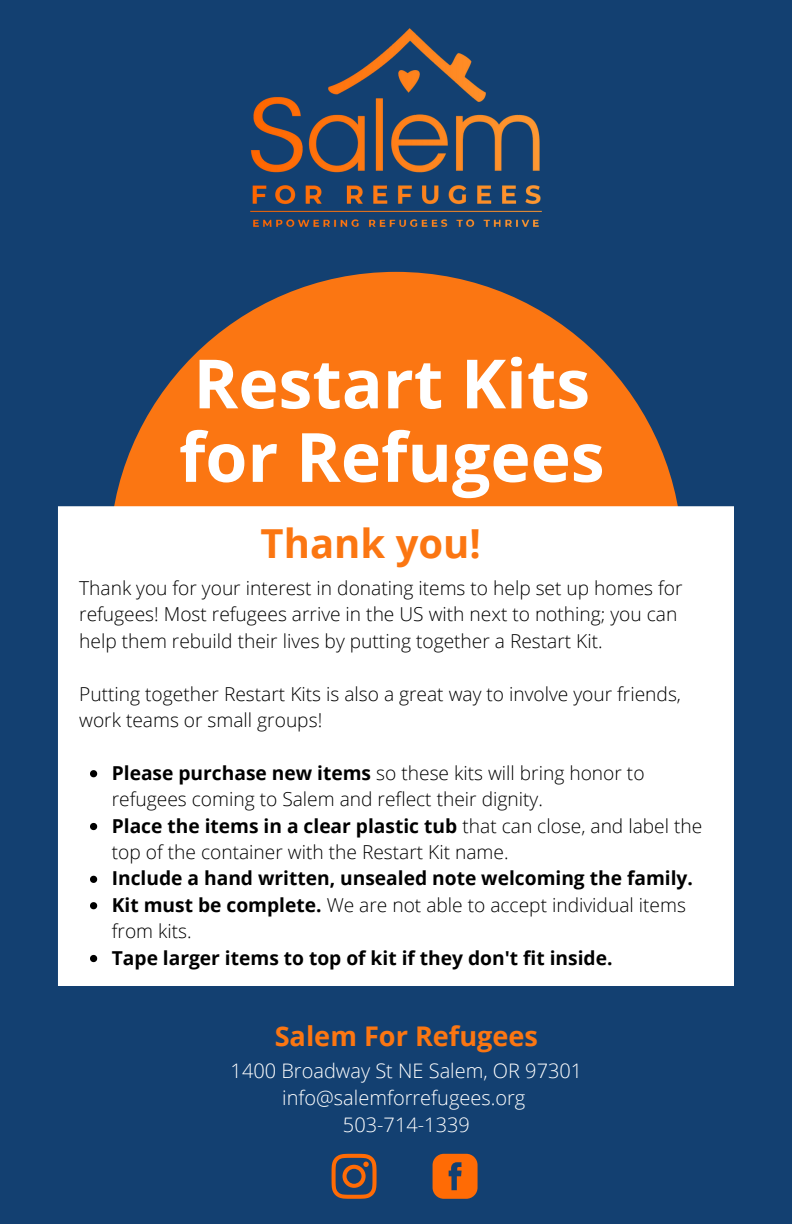
<style>
.page{position:relative;width:792px;height:1224px;background:#134071}
.page>*{position:absolute;margin:0;border:0;box-sizing:border-box;transform-origin:0 0}
.t1{font:700 68px/73.6px "Open Sans";color:#fff}
.t2{font:700 40px "Open Sans";color:#fb7612}
.t3{font:700 27.2px "Open Sans";color:#fb7612}
.t4{font:300 20px "Open Sans";color:#fff}
.t5{font:300 19.2px/26.4px "Open Sans";color:#000}
.t6{font:700 19.2px "Open Sans";color:#000}
.s1{font-weight:700}
</style>
<div class="page">
<div style="left:109px;top:272px;width:574px;height:573px;background:#fb7612;border-radius:50%"></div>
<img style="left:250px;top:29px;width:291px;height:198px">
<div style="left:58px;top:506px;width:676px;height:480px;background:#fff"></div>
<svg style="left:90px;top:770px;width:7px;height:7px"></svg>
<svg style="left:90px;top:823px;width:7px;height:7px"></svg>
<svg style="left:90px;top:876px;width:7px;height:7px"></svg>
<svg style="left:90px;top:902px;width:7px;height:7px"></svg>
<svg style="left:90px;top:955px;width:7px;height:7px"></svg>
<svg style="left:332px;top:1154px;width:45px;height:45px"></svg>
<svg style="left:433px;top:1154px;width:45px;height:45px;background:#d76317"></svg>
<p class="t1" style="left:179px;top:345px;width:427px">Restart Kits for Refugees</p>
<p class="t2" style="left:261px;top:515px;width:222px">Thank you!</p>
<p class="t5" style="left:79px;top:574px;width:605px">Thank you for your interest in donating items to help set up homes for refugees! Most refugees arrive in the US with next to nothing; you can help them rebuild their lives by putting together a Restart Kit.</p>
<p class="t5" style="left:79px;top:680px;width:603px">Putting together Restart Kits is also a great way to involve your friends, work teams or small groups!</p>
<p class="t5" style="left:112px;top:759px;width:534px"><span class="s1">Please purchase new items</span> so these kits will bring honor to refugees coming to Salem and reflect their dignity.</p>
<p class="t5" style="left:112px;top:812px;width:592px"><span class="s1">Place the items in a clear plastic tub</span> that can close, and label the top of the container with the Restart Kit name.</p>
<p class="t6" style="left:112px;top:865px;width:583px">Include a hand written, unsealed note welcoming the family.</p>
<p class="t5" style="left:112px;top:891px;width:576px"><span class="s1">Kit must be complete.</span> We are not able to accept individual items from kits.</p>
<p class="t6" style="left:112px;top:944px;width:502px">Tape larger items to top of kit if they don't fit inside.</p>
<p class="t3" style="left:275px;top:1017px;width:265px">Salem For Refugees</p>
<p class="t4" style="left:231px;top:1056px;width:353px">1400 Broadway St NE Salem, OR 97301</p>
<p class="t4" style="left:282px;top:1083px;width:245px">info@salemforrefugees.org</p>
<p class="t4" style="left:343px;top:1110px;width:128px">503-714-1339</p>
</div>
